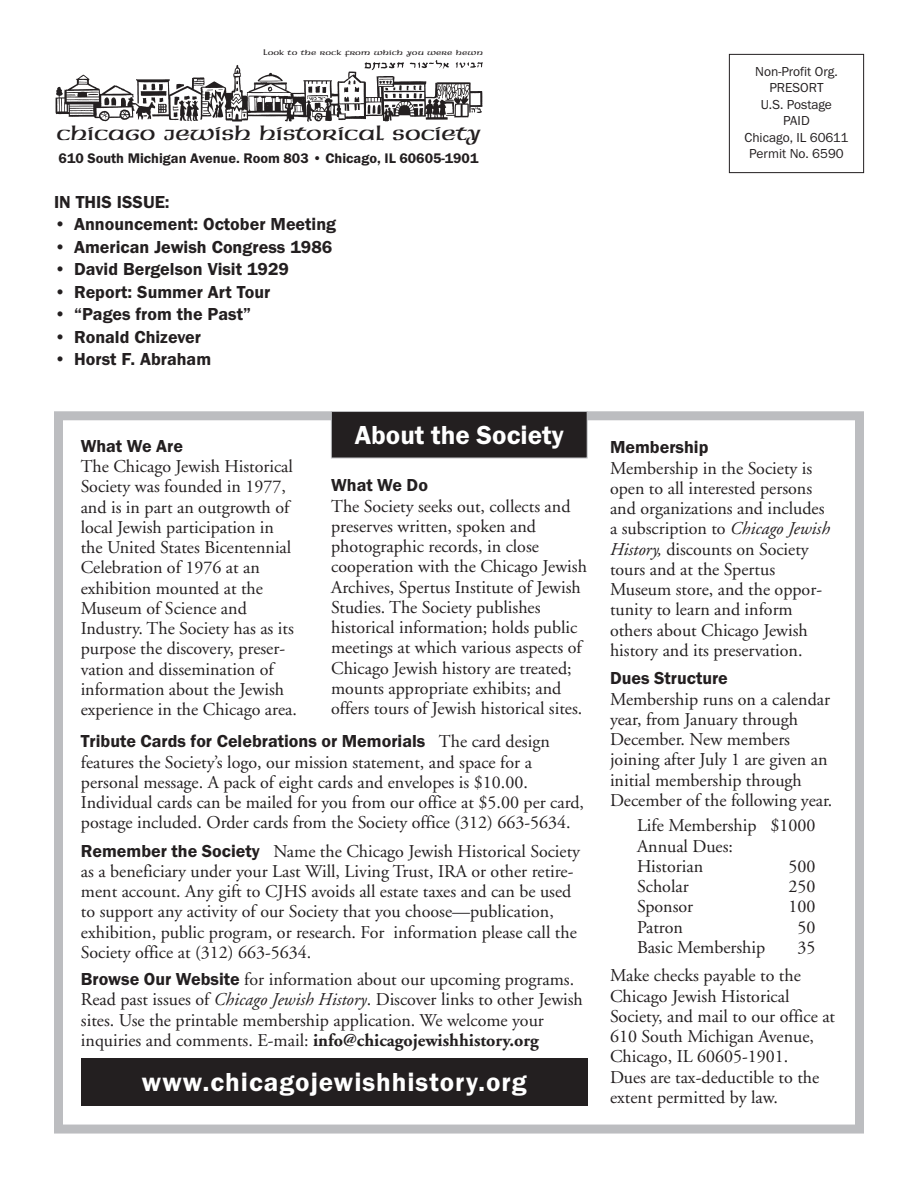
<style>
.page{position:relative;width:918px;height:1188px;background:#fff}
.page>*{position:absolute;margin:0;border:0;box-sizing:border-box;transform-origin:0 0}
.t1{font:600 27px "Franklin Got ITC";letter-spacing:.035em;color:#fff}
.t2{font:600 27px "Franklin Got ITC";color:#fff}
.t3{font:22.5px "Neue Hammer Unziale Two";letter-spacing:-.02em;color:#231f20}
.t4{font:18px/20.2px "Adobe Garamond";color:#231f20}
.t5{font:600 18px "Franklin Got ITC";color:#231f20}
.t6{font:600 14.4px "Franklin Got ITC";color:#231f20}
.t7{font:13.5px/16.5px "Franklin Got ITC";color:#231f20;text-align:center}
.t8{font:7.95px "Neue Hammer Unziale Two";letter-spacing:.015em;color:#231f20}
.s1{font-family:"Adobe Garamond";font-weight:400}
.s2{font-family:"Franklin Got ITC";font-weight:600}
.s3{font-style:italic}
.s4{font-weight:700}
</style>
<div class="page">
<div style="left:729px;top:54px;width:135px;height:119px;border:1px solid #231f20"></div>
<div style="left:54px;top:411px;width:810px;height:723px;border:9px solid #bcbdc0"></div>
<div style="left:332px;top:412px;width:255px;height:46px;background:#231f20"></div>
<div style="left:331px;top:411px;width:257px;height:47px;border:1px solid #bcbdc0"></div>
<div style="left:81px;top:1059px;width:507px;height:47px;background:#231f20"></div>
<img style="left:55px;top:65px;width:428px;height:57px">
<img style="left:361px;top:60px;width:122px;height:12px">
<p class="t8" style="left:263px;top:49px;width:221px">Look to the rock from which you were hewn</p>
<p class="t3" style="left:56px;top:125px;width:427px">chicago jewish historical society</p>
<p class="t6" style="left:59px;top:150px;width:421px">610 South Michigan Avenue. Room 803 • Chicago, IL 60605-1901</p>
<p class="t5" style="left:54px;top:191px;width:117px">IN THIS ISSUE:</p>
<p class="t5" style="left:54px;top:213px;width:284px">• Announcement: October Meeting</p>
<p class="t5" style="left:54px;top:236px;width:280px">• American Jewish Congress 1986</p>
<p class="t5" style="left:54px;top:258px;width:237px">• David Bergelson Visit 1929</p>
<p class="t5" style="left:54px;top:281px;width:218px">• Report: Summer Art Tour</p>
<p class="t5" style="left:54px;top:303px;width:198px">• “Pages from the Past”</p>
<p class="t5" style="left:54px;top:326px;width:149px">• Ronald Chizever</p>
<p class="t5" style="left:54px;top:348px;width:159px">• Horst F. Abraham</p>
<p class="t7" style="left:745px;top:63px;width:105px">Non-Profit Org.<br>PRESORT<br>U.S. Postage<br>PAID<br>Chicago, IL 60611<br>Permit No. 6590</p>
<h1 class="t2" style="left:355px;top:419px;width:210px">About the Society</h1>
<p class="t5" style="left:81px;top:435px;width:104px">What We Are</p>
<p class="t4" style="left:81px;top:458px;width:218px">The Chicago Jewish Historical<br>Society was founded in 1977, and is in part an outgrowth of local Jewish participation in the United States Bicentennial<br>Celebration of 1976 at an exhibition mounted at the<br>Museum of Science and<br>Industry. The Society has as its purpose the discovery, preser&shy;vation and dissemination of information about the Jewish experience in the Chicago area.</p>
<p class="t5" style="left:331px;top:475px;width:98px">What We Do</p>
<p class="t4" style="left:331px;top:497px;width:257px">The Society seeks out, collects and preserves written, spoken and photographic records, in close cooperation with the Chicago Jewish Archives, Spertus Institute of Jewish Studies. The Society publishes historical information; holds public meetings at which various aspects of Chicago Jewish history are treated; mounts appropriate exhibits; and offers tours of Jewish historical sites.</p>
<p class="t5" style="left:81px;top:731px;width:470px">Tribute Cards for Celebrations or Memorials <span class="s1">The card design</span></p>
<p class="t4" style="left:81px;top:753px;width:505px">features the Society’s logo, our mission statement, and space for a personal message. A pack of eight cards and envelopes is $10.00.<br>Individual cards can be mailed for you from our office at $5.00 per card, postage included. Order cards from the Society office (312) 663-5634.</p>
<p class="t4" style="left:81px;top:842px;width:501px"><span class="s2">Remember the Society</span> Name the Chicago Jewish Historical Society as a beneficiary under your Last Will, Living Trust, IRA or other retire&shy;ment account. Any gift to CJHS avoids all estate taxes and can be used to support any activity of our Society that you choose—publication, exhibition, public program, or research. For information please call the Society office at (312) 663-5634.</p>
<p class="t4" style="left:81px;top:971px;width:504px"><span class="s2">Browse Our Website</span> for information about our upcoming programs.<br>Read past issues of <span class="s3">Chicago Jewish History</span>. Discover links to other Jewish sites. Use the printable membership application. We welcome your inquiries and comments. E-mail: <span class="s4">info@chicagojewishhistory.org</span></p>
<h1 class="t1" style="left:142px;top:1066px;width:386px">www.chicagojewishhistory.org</h1>
<p class="t5" style="left:610px;top:437px;width:100px">Membership</p>
<p class="t4" style="left:610px;top:459px;width:221px">Membership in the Society is open to all interested persons and organizations and includes a subscription to <span class="s3">Chicago Jewish<br>History,</span> discounts on Society tours and at the Spertus<br>Museum store, and the oppor&shy;tunity to learn and inform others about Chicago Jewish history and its preservation.</p>
<p class="t5" style="left:610px;top:668px;width:119px">Dues Structure</p>
<p class="t4" style="left:610px;top:690px;width:224px">Membership runs on a calendar year, from January through<br>December. New members joining after July 1 are given an initial membership through<br>December of the following year.</p>
<p class="t4" style="left:637px;top:817px;width:180px">Life Membership $1000<br>Annual Dues:<br>Historian</p>
<p class="t4" style="left:789px;top:858px;width:28px">500</p>
<p class="t4" style="left:637px;top:878px;width:53px">Scholar</p>
<p class="t4" style="left:789px;top:878px;width:28px">250</p>
<p class="t4" style="left:637px;top:898px;width:58px">Sponsor</p>
<p class="t4" style="left:789px;top:898px;width:28px">100</p>
<p class="t4" style="left:637px;top:918px;width:47px">Patron</p>
<p class="t4" style="left:798px;top:918px;width:19px">50</p>
<p class="t4" style="left:637px;top:939px;width:130px">Basic Membership</p>
<p class="t4" style="left:610px;top:935px;width:207px;line-height:28.3px;text-indent:188px">35<br>Make checks payable to the</p>
<p class="t4" style="left:610px;top:987px;width:227px">Chicago Jewish Historical<br>Society, and mail to our office at<br>610 South Michigan Avenue,<br>Chicago, IL 60605-1901.<br>Dues are tax-deductible to the extent permitted by law.</p>
</div>
